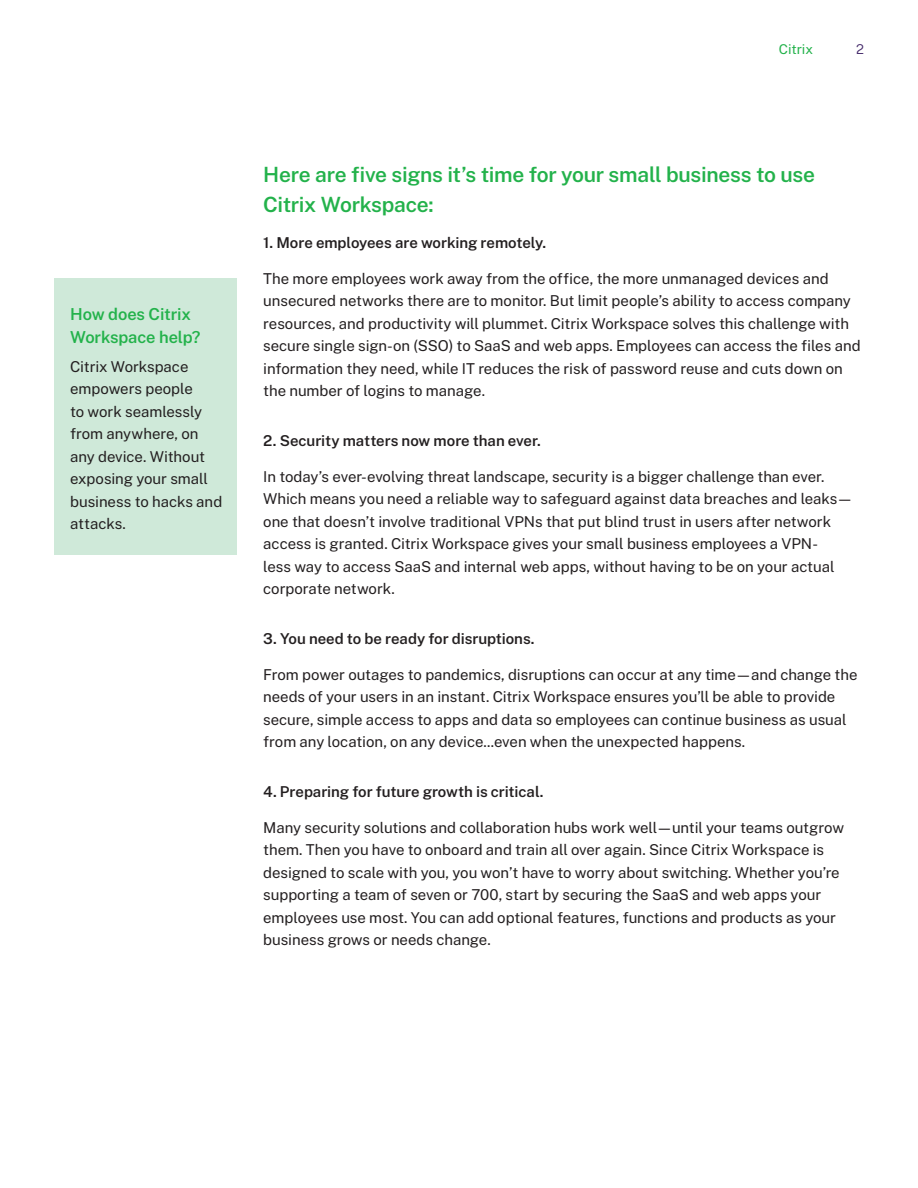
<style>
.page{position:relative;width:918px;height:1188px;background:#fff}
.page>*{position:absolute;margin:0;border:0;box-sizing:border-box;transform-origin:0 0}
.Subhead_L2{font:600 21px/30px "Public Sans";letter-spacing:-.015em;color:#23b24b}
.Subhead_L3{font:600 16.5px/22.5px "Public Sans";letter-spacing:-.01em;color:#23b24b}
.Body{font:15px/22.5px "Public Sans";letter-spacing:-.005em;color:#231f20}
.Body-2{font:600 15px "Public Sans";letter-spacing:-.005em;color:#231f20}
.t1{font:13.5px "Public Sans";letter-spacing:-.01em;color:#23b24b}
.t2{font:300 13.5px "Public Sans";color:#44296a}
</style>
<div class="page">
<div style="left:54px;top:279px;width:182px;height:276px;background:#cfe9d9"></div>
<p class="t1" style="left:779px;top:39px;width:36px">Citrix</p>
<p class="t2" style="left:856px;top:39px;width:9px">2</p>
<p class="Subhead_L3" style="left:70px;top:302px;width:132px">How does Citrix<br>Workspace help?</p>
<p class="Body" style="left:70px;top:354px;width:154px">Citrix Workspace empowers people<br>to work seamlessly from anywhere, on any device. Without exposing your small business to hacks and attacks.</p>
<p class="Subhead_L2" style="left:263px;top:158px;width:553px">Here are five signs it’s time for your small business to use<br>Citrix Workspace:</p>
<p class="Body-2" style="left:263px;top:232px;width:285px">1. More employees are working remotely.</p>
<p class="Body" style="left:263px;top:266px;width:599px">The more employees work away from the office, the more unmanaged devices and unsecured networks there are to monitor. But limit people’s ability to access company resources, and productivity will plummet. Citrix Workspace solves this challenge with secure single sign-on (SSO) to SaaS and web apps. Employees can access the files and information they need, while IT reduces the risk of password reuse and cuts down on the number of logins to manage.</p>
<p class="Body-2" style="left:263px;top:430px;width:279px">2. Security matters now more than ever.</p>
<p class="Body" style="left:263px;top:464px;width:591px">In today’s ever-evolving threat landscape, security is a bigger challenge than ever.<br>Which means you need a reliable way to safeguard against data breaches and leaks— one that doesn’t involve traditional VPNs that put blind trust in users after network access is granted. Citrix Workspace gives your small business employees a VPN-<br>less way to access SaaS and internal web apps, without having to be on your actual corporate network.</p>
<p class="Body-2" style="left:263px;top:628px;width:273px">3. You need to be ready for disruptions.</p>
<p class="Body" style="left:263px;top:662px;width:596px">From power outages to pandemics, disruptions can occur at any time—and change the needs of your users in an instant. Citrix Workspace ensures you’ll be able to provide secure, simple access to apps and data so employees can continue business as usual from any location, on any device...even when the unexpected happens.</p>
<p class="Body-2" style="left:263px;top:781px;width:282px">4. Preparing for future growth is critical.</p>
<p class="Body" style="left:263px;top:815px;width:582px">Many security solutions and collaboration hubs work well—until your teams outgrow them. Then you have to onboard and train all over again. Since Citrix Workspace is designed to scale with you, you won’t have to worry about switching. Whether you’re supporting a team of seven or 700, start by securing the SaaS and web apps your employees use most. You can add optional features, functions and products as your business grows or needs change.</p>
</div>
